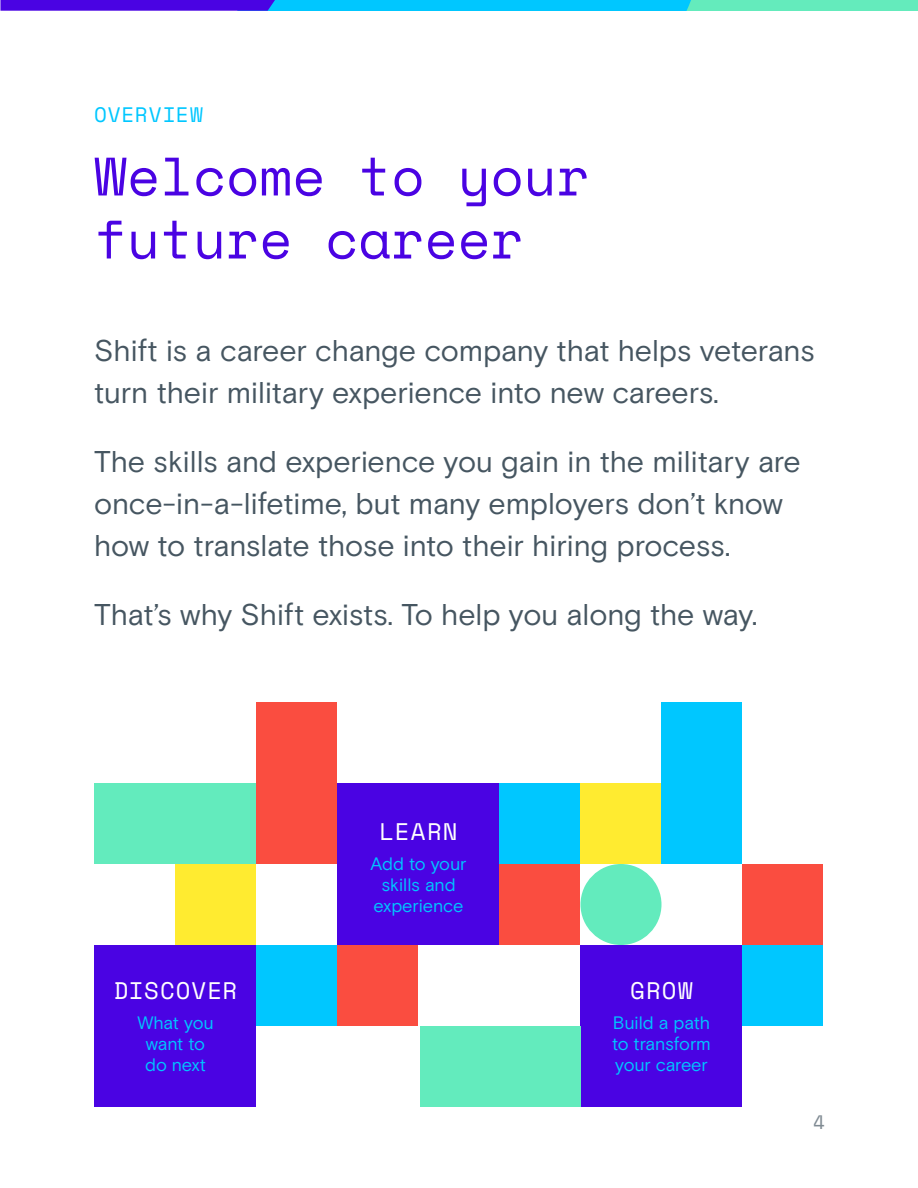
<style>
.page{position:relative;width:918px;height:1188px;background:#fff}
.page>*{position:absolute;margin:0;border:0;box-sizing:border-box;transform-origin:0 0}
.t1{font:54px/63px "Space Mono";color:#4a03e3}
.t2{font:30px/42px "Basis Grotesque Pro";letter-spacing:-.01em;color:#465661}
.t3{font:24px "Space Mono";letter-spacing:.045em;color:#fff}
.t4{font:21px "Space Mono";letter-spacing:.045em;color:#00c7ff}
.t5{font:19.5px "Space Mono";color:#808b93}
.t6{font:18px/21px "Basis Grotesque Pro";letter-spacing:-.01em;color:#00c7ff;text-align:center}
</style>
<div class="page">
<svg style="left:0;top:0;width:918px;height:11px;background:#3098e6"></svg>
<div style="left:94px;top:945px;width:162px;height:162px;background:#4a03e3"></div>
<div style="left:338px;top:783px;width:162px;height:162px;background:#4a03e3"></div>
<div style="left:580px;top:945px;width:162px;height:162px;background:#4a03e3"></div>
<div style="left:94px;top:783px;width:162px;height:81px;background:#63ebbd"></div>
<div style="left:338px;top:945px;width:80px;height:81px;background:#fa4d40"></div>
<div style="left:256px;top:783px;width:82px;height:81px;background:#fa4d40"></div>
<div style="left:742px;top:864px;width:82px;height:81px;background:#fa4d40"></div>
<div style="left:256px;top:945px;width:82px;height:81px;background:#00c7ff"></div>
<div style="left:500px;top:783px;width:80px;height:81px;background:#00c7ff"></div>
<div style="left:742px;top:945px;width:82px;height:81px;background:#00c7ff"></div>
<div style="left:176px;top:864px;width:80px;height:81px;background:#ffeb30"></div>
<div style="left:500px;top:864px;width:80px;height:81px;background:#fa4d40"></div>
<div style="left:420px;top:1026px;width:160px;height:81px;background:#63ebbd"></div>
<div style="left:662px;top:702px;width:80px;height:162px;background:#00c7ff"></div>
<div style="left:580px;top:783px;width:82px;height:81px;background:#ffeb30"></div>
<div style="left:256px;top:702px;width:82px;height:86px;background:#fa4d40"></div>
<div style="left:580px;top:864px;width:82px;height:81px;background:#63ebbd;border-radius:50%"></div>
<p class="t4" style="left:94px;top:99px;width:110px">OVERVIEW</p>
<h1 class="t1" style="left:94px;top:143px;width:497px">Welcome to your future career</h1>
<p class="t2" style="left:94px;top:331px;width:722px">Shift is a career change company that helps veterans turn their military experience into new careers.</p>
<p class="t2" style="left:94px;top:442px;width:708px">The skills and experience you gain in the military are once-in-a-lifetime, but many employers don’t know how to translate those into their hiring process.</p>
<p class="t2" style="left:94px;top:595px;width:665px">That’s why Shift exists. To help you along the way.</p>
<p class="t3" style="left:114px;top:973px;width:125px">DISCOVER</p>
<p class="t6" style="left:137px;top:1013px;width:78px">What you want to do next</p>
<p class="t3" style="left:380px;top:814px;width:79px">LEARN</p>
<p class="t6" style="left:371px;top:854px;width:97px">Add to your skills and experience</p>
<p class="t3" style="left:630px;top:973px;width:64px">GROW</p>
<p class="t6" style="left:612px;top:1013px;width:100px;text-align:justify">Build a path to transform your career</p>
<p class="t5" style="left:813px;top:1108px;width:13px">4</p>
</div>
